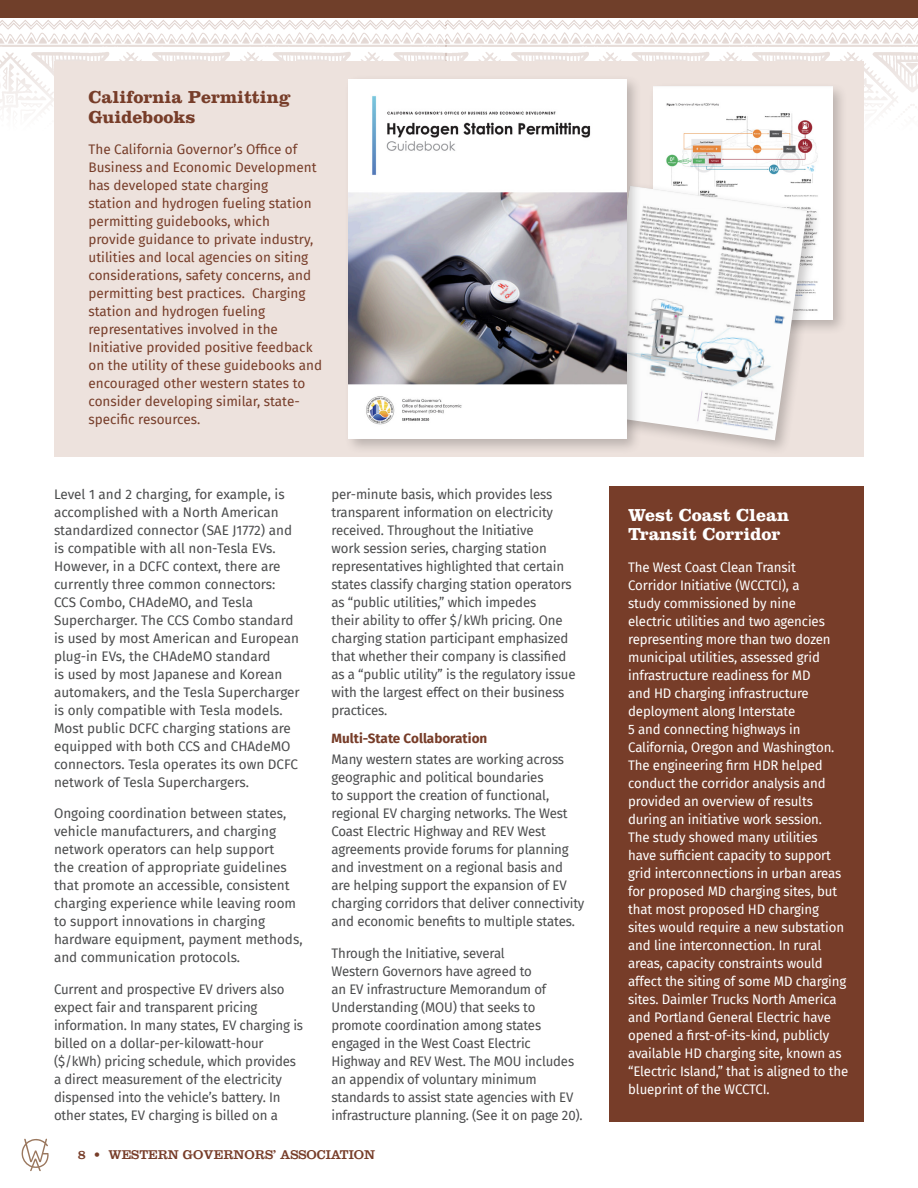
<style>
.page{position:relative;width:918px;height:1188px;background:#fff}
.page>*{position:absolute;margin:0;border:0;box-sizing:border-box;transform-origin:0 0}
.t1{font:700 18px/19.5px "Clarendon LT Std";color:#773d29}
.t2{font:700 18px/19.5px "Clarendon LT Std";color:#fff}
.t3{font:13.5px/18px "Fira Sans";letter-spacing:-.01em;color:#4b4c4d}
.t4{font:13.5px/18px "Fira Sans";letter-spacing:-.01em;color:#fff}
.t5{font:13.5px/18px "Fira Sans";color:#773d29}
.t6{font:700 13.5px "Fira Sans";color:#773d29}
.t7{font:13.2px "Clarendon LT Std";color:#773d29}
</style>
<div class="page">
<svg style="left:21px;top:1139px;width:28px;height:32px"></svg>
<img style="left:0;top:20px;width:918px;height:91px">
<div style="left:0;top:0;width:910px;height:18px;background:#703f2a"></div>
<div style="left:910px;top:0;width:8px;height:18px;background:#703f2a"></div>
<div style="left:609px;top:486px;width:255px;height:636px;background:#773d29"></div>
<div style="left:54px;top:61px;width:810px;height:396px;background:#ede2dd"></div>
<div style="left:649px;top:82px;width:199px;height:253px;background:#231f20;opacity:.25"></div>
<img style="left:653px;top:87px;width:179px;height:233px">
<div style="left:593px;top:181px;width:229px;height:274px;background:#231f20;opacity:.25"></div>
<img style="left:642px;top:186px;width:165px;height:254px">
<div style="left:344px;top:74px;width:298px;height:381px;background:#231f20;opacity:.25"></div>
<img style="left:349px;top:79px;width:278px;height:360px">
<p class="t1" style="left:88px;top:87px;width:204px">California Permitting<br>Guidebooks</p>
<p class="t5" style="left:88px;top:140px;width:235px">The California Governor’s Office of Business and Economic Development has developed state charging<br>station and hydrogen fueling station permitting guidebooks, which<br>provide guidance to private industry, utilities and local agencies on siting considerations, safety concerns, and permitting best practices. Charging station and hydrogen fueling representatives involved in the Initiative provided positive feedback on the utility of these guidebooks and encouraged other western states to consider developing similar, state&shy;specific resources.</p>
<p class="t3" style="left:54px;top:485px;width:247px">Level 1 and 2 charging, for example, is accomplished with a North American standardized connector (SAE J1772) and is compatible with all non-Tesla EVs.<br>However, in a DCFC context, there are currently three common connectors:<br>CCS Combo, CHAdeMO, and Tesla Supercharger. The CCS Combo standard is used by most American and European plug-in EVs, the CHAdeMO standard<br>is used by most Japanese and Korean automakers, and the Tesla Supercharger is only compatible with Tesla models.<br>Most public DCFC charging stations are equipped with both CCS and CHAdeMO connectors. Tesla operates its own DCFC network of Tesla Superchargers.</p>
<p class="t3" style="left:54px;top:804px;width:250px">Ongoing coordination between states, vehicle manufacturers, and charging network operators can help support<br>the creation of appropriate guidelines that promote an accessible, consistent charging experience while leaving room to support innovations in charging hardware equipment, payment methods, and communication protocols.</p>
<p class="t3" style="left:54px;top:980px;width:251px">Current and prospective EV drivers also expect fair and transparent pricing information. In many states, EV charging is billed on a dollar-per-kilowatt-hour ($/kWh) pricing schedule, which provides a direct measurement of the electricity dispensed into the vehicle’s battery. In other states, EV charging is billed on a</p>
<p class="t3" style="left:332px;top:485px;width:246px">per-minute basis, which provides less transparent information on electricity received. Throughout the Initiative<br>work session series, charging station representatives highlighted that certain states classify charging station operators as “public utilities,” which impedes<br>their ability to offer $/kWh pricing. One charging station participant emphasized that whether their company is classified as a “public utility” is the regulatory issue with the largest effect on their business practices.</p>
<p class="t6" style="left:332px;top:727px;width:157px">Multi-State Collaboration</p>
<p class="t3" style="left:332px;top:750px;width:255px">Many western states are working across geographic and political boundaries<br>to support the creation of functional, regional EV charging networks. The West Coast Electric Highway and REV West agreements provide forums for planning and investment on a regional basis and are helping support the expansion of EV charging corridors that deliver connectivity and economic benefits to multiple states.</p>
<p class="t3" style="left:332px;top:944px;width:253px">Through the Initiative, several<br>Western Governors have agreed to<br>an EV infrastructure Memorandum of Understanding (MOU) that seeks to promote coordination among states engaged in the West Coast Electric Highway and REV West. The MOU includes an appendix of voluntary minimum standards to assist state agencies with EV infrastructure planning. (See it on page 20).</p>
<p class="t7" style="left:78px;top:1147px;width:299px">8 • WESTERN GOVERNORS’ ASSOCIATION</p>
<p class="t2" style="left:628px;top:505px;width:163px">West Coast Clean<br>Transit Corridor</p>
<p class="t4" style="left:628px;top:558px;width:222px">The West Coast Clean Transit<br>Corridor Initiative (WCCTCI), a<br>study commissioned by nine<br>electric utilities and two agencies representing more than two dozen municipal utilities, assessed grid infrastructure readiness for MD<br>and HD charging infrastructure deployment along Interstate<br>5 and connecting highways in California, Oregon and Washington.<br>The engineering firm HDR helped conduct the corridor analysis and provided an overview of results during an initiative work session.<br>The study showed many utilities have sufficient capacity to support grid interconnections in urban areas for proposed MD charging sites, but that most proposed HD charging sites would require a new substation and line interconnection. In rural areas, capacity constraints would affect the siting of some MD charging sites. Daimler Trucks North America and Portland General Electric have opened a first-of-its-kind, publicly available HD charging site, known as “Electric Island,” that is aligned to the blueprint of the WCCTCI.</p>
</div>
